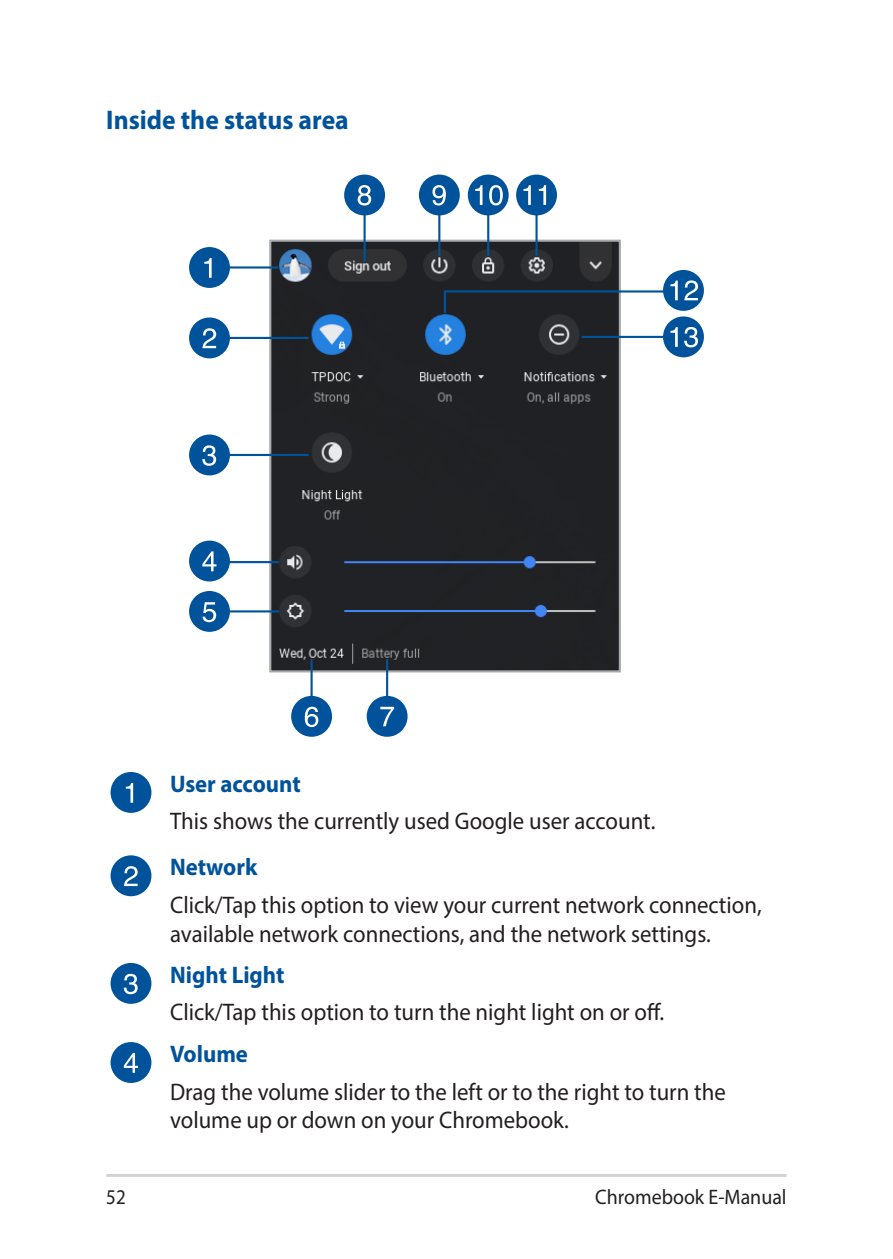
<style>
.page{position:relative;width:893px;height:1259px;background:#fff}
.page>*{position:absolute;margin:0;border:0;box-sizing:border-box;transform-origin:0 0}
.t1{font:700 27px "Myriad Pro";color:#00539b;scale:.95 1}
.t2{font:24px/28.8px "Myriad Pro";color:#231f20;scale:.95 1}
.t3{font:700 24px "Myriad Pro";color:#00539b;scale:.95 1}
.t4{font:21px "Myriad Pro";color:#231f20;scale:.95 1}
.t5{font:21px "Myriad Pro";color:#231f20;scale:.9 1}
</style>
<div class="page">
<hr style="left:106px;top:1174px;width:681px;height:3px;background:#d1d3d4">
<div style="left:111px;top:772px;width:40px;height:41px;background:#00539b;border-radius:50%"></div>
<svg style="left:126px;top:783px;width:7px;height:19px"></svg>
<div style="left:111px;top:855px;width:40px;height:41px;background:#00539b;border-radius:50%"></div>
<svg style="left:124px;top:866px;width:14px;height:20px"></svg>
<div style="left:111px;top:963px;width:40px;height:41px;background:#00539b;border-radius:50%"></div>
<svg style="left:124px;top:974px;width:14px;height:20px"></svg>
<div style="left:111px;top:1042px;width:40px;height:41px;background:#00539b;border-radius:50%"></div>
<svg style="left:124px;top:1053px;width:14px;height:19px"></svg>
<img style="left:272px;top:243px;width:346px;height:426px">
<div style="left:269px;top:240px;width:352px;height:432px;border:2px solid #a7a9ac"></div>
<hr style="left:209px;top:266px;width:69px;height:2px;background:#00539b">
<hr style="left:209px;top:337px;width:100px;height:2px;background:#00539b">
<hr style="left:582px;top:336px;width:101px;height:2px;background:#00539b">
<hr style="left:209px;top:561px;width:70px;height:2px;background:#00539b">
<hr style="left:363px;top:195px;width:3px;height:66px;background:#00539b">
<hr style="left:438px;top:195px;width:2px;height:61px;background:#00539b">
<hr style="left:487px;top:195px;width:2px;height:61px;background:#00539b">
<div style="left:189px;top:247px;width:41px;height:41px;background:#00539b;border-radius:50%"></div>
<svg style="left:204px;top:258px;width:8px;height:20px"></svg>
<div style="left:189px;top:540px;width:41px;height:41px;background:#00539b;border-radius:50%"></div>
<svg style="left:202px;top:551px;width:14px;height:20px"></svg>
<div style="left:344px;top:175px;width:41px;height:40px;background:#00539b;border-radius:50%"></div>
<svg style="left:358px;top:185px;width:13px;height:20px"></svg>
<div style="left:419px;top:175px;width:41px;height:40px;background:#00539b;border-radius:50%"></div>
<svg style="left:432px;top:185px;width:14px;height:20px"></svg>
<div style="left:468px;top:175px;width:41px;height:40px;background:#00539b;border-radius:50%"></div>
<svg style="left:475px;top:185px;width:7px;height:20px"></svg>
<svg style="left:489px;top:185px;width:14px;height:20px"></svg>
<div style="left:189px;top:317px;width:41px;height:41px;background:#00539b;border-radius:50%"></div>
<svg style="left:202px;top:328px;width:14px;height:20px"></svg>
<div style="left:663px;top:316px;width:41px;height:41px;background:#00539b;border-radius:50%"></div>
<svg style="left:670px;top:327px;width:8px;height:20px"></svg>
<svg style="left:684px;top:327px;width:14px;height:20px"></svg>
<hr style="left:209px;top:610px;width:70px;height:2px;background:#00539b">
<div style="left:189px;top:591px;width:41px;height:41px;background:#00539b;border-radius:50%"></div>
<svg style="left:203px;top:602px;width:13px;height:20px"></svg>
<hr style="left:311px;top:659px;width:2px;height:57px;background:#00539b">
<div style="left:291px;top:696px;width:41px;height:41px;background:#00539b;border-radius:50%"></div>
<svg style="left:305px;top:706px;width:13px;height:21px"></svg>
<hr style="left:386px;top:659px;width:2px;height:57px;background:#00539b">
<div style="left:367px;top:696px;width:41px;height:41px;background:#00539b;border-radius:50%"></div>
<svg style="left:380px;top:707px;width:14px;height:19px"></svg>
<hr style="left:535px;top:195px;width:3px;height:61px;background:#00539b">
<div style="left:516px;top:175px;width:41px;height:40px;background:#00539b;border-radius:50%"></div>
<svg style="left:523px;top:185px;width:8px;height:20px"></svg>
<svg style="left:539px;top:185px;width:7px;height:20px"></svg>
<div style="left:663px;top:270px;width:41px;height:41px;background:#00539b;border-radius:50%"></div>
<svg style="left:443px;top:280px;width:255px;height:35px"></svg>
<hr style="left:209px;top:454px;width:100px;height:2px;background:#00539b">
<div style="left:189px;top:434px;width:41px;height:41px;background:#00539b;border-radius:50%"></div>
<svg style="left:202px;top:445px;width:14px;height:21px"></svg>
<p class="t1" style="left:106px;top:102px;width:257px">Inside the status area</p>
<p class="t3" style="left:170px;top:768px;width:139px">User account</p>
<p class="t2" style="left:170px;top:806px;width:512px">This shows the currently used Google user account.</p>
<p class="t3" style="left:170px;top:851px;width:93px">Network</p>
<p class="t2" style="left:170px;top:890px;width:624px">Click/Tap this option to view your current network connection, available network connections, and the network settings.</p>
<p class="t3" style="left:170px;top:959px;width:122px">Night Light</p>
<p class="t2" style="left:170px;top:997px;width:522px">Click/Tap this option to turn the night light on or off.</p>
<p class="t3" style="left:170px;top:1038px;width:84px">Volume</p>
<p class="t2" style="left:170px;top:1076px;width:587px">Drag the volume slider to the left or to the right to turn the volume up or down on your Chromebook.</p>
<p class="t5" style="left:106px;top:1184px;width:23px">52</p>
<p class="t4" style="left:595px;top:1184px;width:203px">Chromebook E-Manual</p>
</div>
